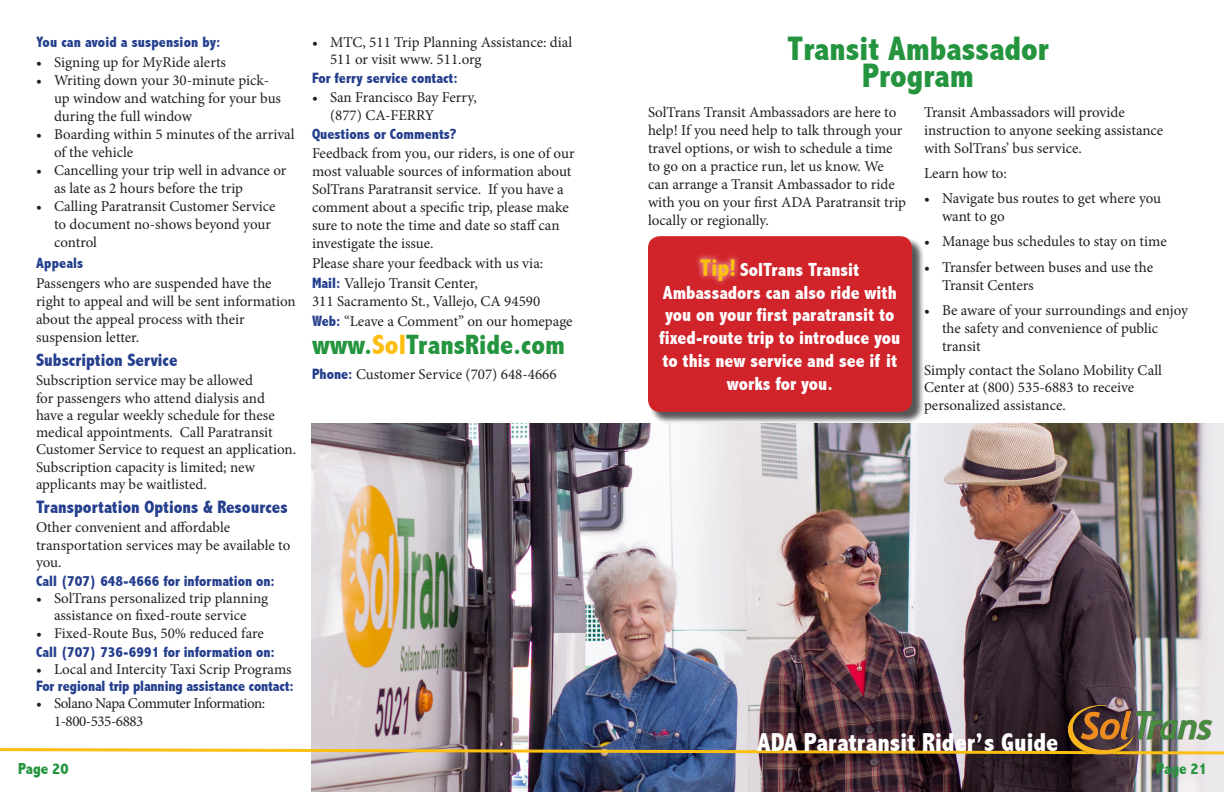
<style>
.page{position:relative;width:1224px;height:792px;background:#fff}
.page>*{position:absolute;margin:0;border:0;box-sizing:border-box;transform-origin:0 0}
.t1{font:800 condensed 34px "Abadi";color:#24943e}
.t2{font:800 condensed 28px "Abadi";color:#24943e}
.t3{font:800 condensed 26px "Abadi";color:#fff}
.t4{font:800 condensed 19px "Abadi";color:#fff}
.Heading_1{font:800 condensed 18px "Abadi";color:#253f8e}
.t5{font:800 condensed 16px "Abadi";letter-spacing:-.005em;color:#24943e}
.Heading_1-2{font:15px/18px "Minion Pro";letter-spacing:-.005em;color:#231f20}
.Heading_1-3{font:800 condensed 15px "Abadi";color:#253f8e}
.Heading_1-4{font:15px/17.2px "Minion Pro";letter-spacing:-.03em;color:#231f20}
.s1{font-family:"Abadi";font-weight:800;font-stretch:condensed;color:#253f8e}
.s2{color:#fdbe12}
</style>
<div class="page">
<img style="left:311px;top:424px;width:912px;height:368px">
<img style="left:0;top:747px;width:1224px;height:9px">
<div style="left:650px;top:238px;width:275px;height:186px;background:#231f20;opacity:.75"></div>
<div style="left:648px;top:236px;width:264px;height:176px;background:#d1232a;border-radius:12px"></div>
<div style="left:694px;top:253px;width:47px;height:34px;background:#fff;opacity:.75"></div>
<svg style="left:700px;top:259px;width:35px;height:22px"></svg>
<img style="left:1066px;top:704px;width:147px;height:52px">
<p class="Heading_1-3" style="left:36px;top:33px;width:186px">You can avoid a suspension by:</p>
<p class="Heading_1-2" style="left:36px;top:53px;width:192px">• Signing up for MyRide alerts</p>
<p class="Heading_1-2" style="left:54px;top:71px;width:229px;text-indent:-18px">• Writing down your 30-minute pick&shy;up window and watching for your bus during the full window</p>
<p class="Heading_1-2" style="left:54px;top:125px;width:242px;text-indent:-18px">• Boarding within 5 minutes of the arrival of the vehicle</p>
<p class="Heading_1-2" style="left:54px;top:161px;width:234px;text-indent:-18px">• Cancelling your trip well in advance or as late as 2 hours before the trip</p>
<p class="Heading_1-2" style="left:54px;top:197px;width:223px;text-indent:-18px">• Calling Paratransit Customer Service to document no-shows beyond your control</p>
<p class="Heading_1-3" style="left:36px;top:255px;width:49px">Appeals</p>
<p class="Heading_1-2" style="left:36px;top:274px;width:261px">Passengers who are suspended have the right to appeal and will be sent information about the appeal process with their suspension letter.</p>
<p class="Heading_1" style="left:36px;top:350px;width:143px">Subscription Service</p>
<p class="Heading_1-2" style="left:36px;top:372px;width:262px;line-height:17.2px">Subscription service may be allowed<br>for passengers who attend dialysis and have a regular weekly schedule for these medical appointments. Call Paratransit Customer Service to request an application.<br>Subscription capacity is limited; new applicants may be waitlisted.</p>
<p class="Heading_1" style="left:36px;top:497px;width:253px">Transportation Options &amp; Resources</p>
<p class="Heading_1-2" style="left:36px;top:519px;width:256px;line-height:17.2px">Other convenient and affordable transportation services may be available to you.</p>
<p class="Heading_1-3" style="left:36px;top:572px;width:240px">Call (707) 648-4666 for information on:</p>
<p class="Heading_1-2" style="left:36px;top:590px;width:234px;line-height:17.2px;text-align:center">• SolTrans personalized trip planning assistance on fixed-route service</p>
<p class="Heading_1-2" style="left:36px;top:624px;width:229px">• Fixed-Route Bus, 50% reduced fare</p>
<p class="Heading_1-3" style="left:36px;top:643px;width:240px">Call (707) 736-6991 for information on:</p>
<p class="Heading_1-2" style="left:36px;top:660px;width:257px">• Local and Intercity Taxi Scrip Programs</p>
<p class="Heading_1-3" style="left:36px;top:677px;width:259px">For regional trip planning assistance contact:</p>
<p class="Heading_1-4" style="left:54px;top:695px;width:213px;text-indent:-18px">• Solano Napa Commuter Information:<br>1-800-535-6883</p>
<p class="t5" style="left:18px;top:759px;width:52px">Page 20</p>
<p class="Heading_1-2" style="left:330px;top:34px;width:244px;line-height:17.2px;text-indent:-18px">• MTC, 511 Trip Planning Assistance: dial<br>511 or visit www. 511.org</p>
<p class="Heading_1-3" style="left:312px;top:70px;width:147px">For ferry service contact:</p>
<p class="Heading_1-2" style="left:330px;top:89px;width:148px;line-height:17.2px;text-indent:-18px">• San Francisco Bay Ferry, (877) CA-FERRY</p>
<p class="Heading_1-3" style="left:312px;top:125px;width:146px">Questions or Comments?</p>
<p class="Heading_1-2" style="left:312px;top:145px;width:264px">Feedback from you, our riders, is one of our most valuable sources of information about SolTrans Paratransit service. If you have a comment about a specific trip, please make sure to note the time and date so staff can investigate the issue.</p>
<p class="Heading_1-2" style="left:312px;top:254px;width:233px">Please share your feedback with us via:</p>
<p class="Heading_1-2" style="left:312px;top:274px;width:167px"><span class="s1">Mail:</span> Vallejo Transit Center,</p>
<p class="Heading_1-2" style="left:312px;top:292px;width:230px">311 Sacramento St., Vallejo, CA 94590</p>
<p class="Heading_1-2" style="left:312px;top:312px;width:262px"><span class="s1">Web:</span> “Leave a Comment” on our homepage</p>
<p class="t2" style="left:312px;top:328px;width:254px">www.<span class="s2">Sol</span>TransRide.com</p>
<p class="Heading_1-2" style="left:312px;top:365px;width:246px"><span class="s1">Phone:</span> Customer Service (707) 648-4666</p>
<p class="t1" style="left:787px;top:28px;width:263px">Transit Ambassador</p>
<p class="t1" style="left:862px;top:55px;width:113px">Program</p>
<p class="Heading_1-2" style="left:648px;top:103px;width:260px">SolTrans Transit Ambassadors are here to help! If you need help to talk through your travel options, or wish to schedule a time to go on a practice run, let us know. We can arrange a Transit Ambassador to ride with you on your first ADA Paratransit trip locally or regionally.</p>
<p class="Heading_1-2" style="left:924px;top:103px;width:241px">Transit Ambassadors will provide instruction to anyone seeking assistance with SolTrans’ bus service.</p>
<p class="Heading_1-2" style="left:924px;top:164px;width:84px">Learn how to:</p>
<p class="Heading_1-2" style="left:942px;top:189px;width:221px;text-indent:-18px">• Navigate bus routes to get where you want to go</p>
<p class="Heading_1-2" style="left:924px;top:233px;width:244px">• Manage bus schedules to stay on time</p>
<p class="Heading_1-2" style="left:942px;top:258px;width:213px;text-indent:-18px">• Transfer between buses and use the<br>Transit Centers</p>
<p class="Heading_1-2" style="left:942px;top:301px;width:247px;text-indent:-18px">• Be aware of your surroundings and enjoy the safety and convenience of public transit</p>
<p class="Heading_1-2" style="left:924px;top:362px;width:240px;line-height:17.2px">Simply contact the Solano Mobility Call<br>Center at (800) 535-6883 to receive personalized assistance.</p>
<p class="t4" style="left:740px;top:258px;width:121px">SolTrans Transit</p>
<p class="t4" style="left:663px;top:281px;width:236px">Ambassadors can also ride with</p>
<p class="t4" style="left:665px;top:304px;width:231px">you on your first paratransit to</p>
<p class="t4" style="left:659px;top:327px;width:243px">fixed-route trip to introduce you</p>
<p class="t4" style="left:662px;top:350px;width:236px">to this new service and see if it</p>
<p class="t4" style="left:727px;top:372px;width:108px">works for you.</p>
<p class="t3" style="left:757px;top:727px;width:303px">ADA Paratransit Rider’s Guide</p>
<p class="t5" style="left:1156px;top:759px;width:52px">Page 21</p>
</div>
